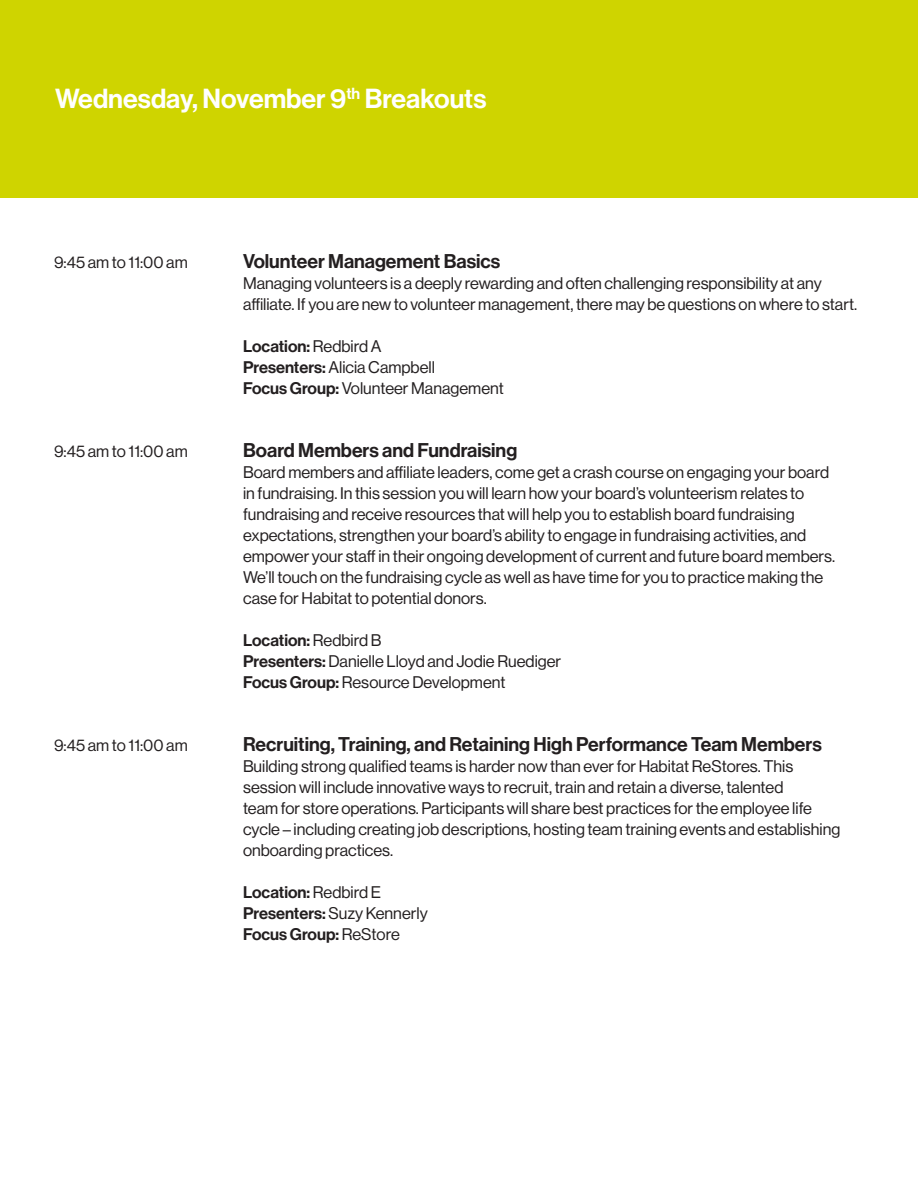
<style>
.page{position:relative;width:918px;height:1188px;background:#fff}
.page>*{position:absolute;margin:0;border:0;box-sizing:border-box;transform-origin:0 0}
.t1{font:27px "N Haas Grotesk DS Pro 65 Md";color:#fff}
.t2{font:19.5px "N Haas Grotesk DS Pro 65 Md";color:#231f20}
.t3{font:16.5px "N Haas Grotesk DS Pro 55 Rg";color:#231f20}
.t4{font:16.5px "N Haas Grotesk DS Pro 65 Md";color:#231f20}
.s1{font-family:"N Haas Grotesk DS Pro 55 Rg"}
.s2{font-family:"N Haas Grotesk DS Pro 65 Md"}
</style>
<div class="page">
<div style="left:0;top:0;width:918px;height:198px;background:#cfd400"></div>
<p class="t1" style="left:55px;top:83px;width:433px">Wednesday, November 9<sup>th</sup> Breakouts</p>
<p class="t3" style="left:54px;top:253px;width:135px">9:45 am to 11:00 am</p>
<p class="t2" style="left:243px;top:250px;width:259px">Volunteer Management Basics</p>
<p class="t3" style="left:243px;top:274px;width:580px">Managing volunteers is a deeply rewarding and often challenging responsibility at any</p>
<p class="t3" style="left:243px;top:295px;width:616px">affiliate. If you are new to volunteer management, there may be questions on where to start.</p>
<p class="t4" style="left:243px;top:337px;width:140px">Location: <span class="s1">Redbird A</span></p>
<p class="t3" style="left:243px;top:358px;width:194px"><span class="s2">Presenters:</span> Alicia Campbell</p>
<p class="t3" style="left:243px;top:379px;width:262px"><span class="s2">Focus Group:</span> Volunteer Management</p>
<p class="t3" style="left:54px;top:442px;width:135px">9:45 am to 11:00 am</p>
<p class="t2" style="left:243px;top:439px;width:276px">Board Members and Fundraising</p>
<p class="t3" style="left:243px;top:463px;width:588px">Board members and affiliate leaders, come get a crash course on engaging your board</p>
<p class="t3" style="left:243px;top:484px;width:563px">in fundraising. In this session you will learn how your board’s volunteerism relates to</p>
<p class="t3" style="left:243px;top:505px;width:553px">fundraising and receive resources that will help you to establish board fundraising</p>
<p class="t3" style="left:243px;top:526px;width:565px">expectations, strengthen your board’s ability to engage in fundraising activities, and</p>
<p class="t3" style="left:243px;top:547px;width:594px">empower your staff in their ongoing development of current and future board members.</p>
<p class="t3" style="left:243px;top:568px;width:582px">We’ll touch on the fundraising cycle as well as have time for you to practice making the</p>
<p class="t3" style="left:243px;top:589px;width:245px">case for Habitat to potential donors.</p>
<p class="t4" style="left:243px;top:631px;width:140px">Location: <span class="s1">Redbird B</span></p>
<p class="t3" style="left:243px;top:652px;width:320px"><span class="s2">Presenters:</span> Danielle Lloyd and Jodie Ruediger</p>
<p class="t3" style="left:243px;top:673px;width:264px"><span class="s2">Focus Group:</span> Resource Development</p>
<p class="t3" style="left:54px;top:736px;width:135px">9:45 am to 11:00 am</p>
<p class="t2" style="left:243px;top:733px;width:580px">Recruiting, Training, and Retaining High Performance Team Members</p>
<p class="t3" style="left:243px;top:757px;width:552px">Building strong qualified teams is harder now than ever for Habitat ReStores. This</p>
<p class="t3" style="left:243px;top:778px;width:542px">session will include innovative ways to recruit, train and retain a diverse, talented</p>
<p class="t3" style="left:243px;top:799px;width:571px">team for store operations. Participants will share best practices for the employee life</p>
<p class="t3" style="left:243px;top:820px;width:599px">cycle – including creating job descriptions, hosting team training events and establishing</p>
<p class="t3" style="left:243px;top:841px;width:152px">onboarding practices.</p>
<p class="t4" style="left:243px;top:883px;width:140px">Location: <span class="s1">Redbird E</span></p>
<p class="t3" style="left:243px;top:904px;width:186px"><span class="s2">Presenters:</span> Suzy Kennerly</p>
<p class="t4" style="left:243px;top:925px;width:158px">Focus Group: <span class="s1">ReStore</span></p>
</div>
